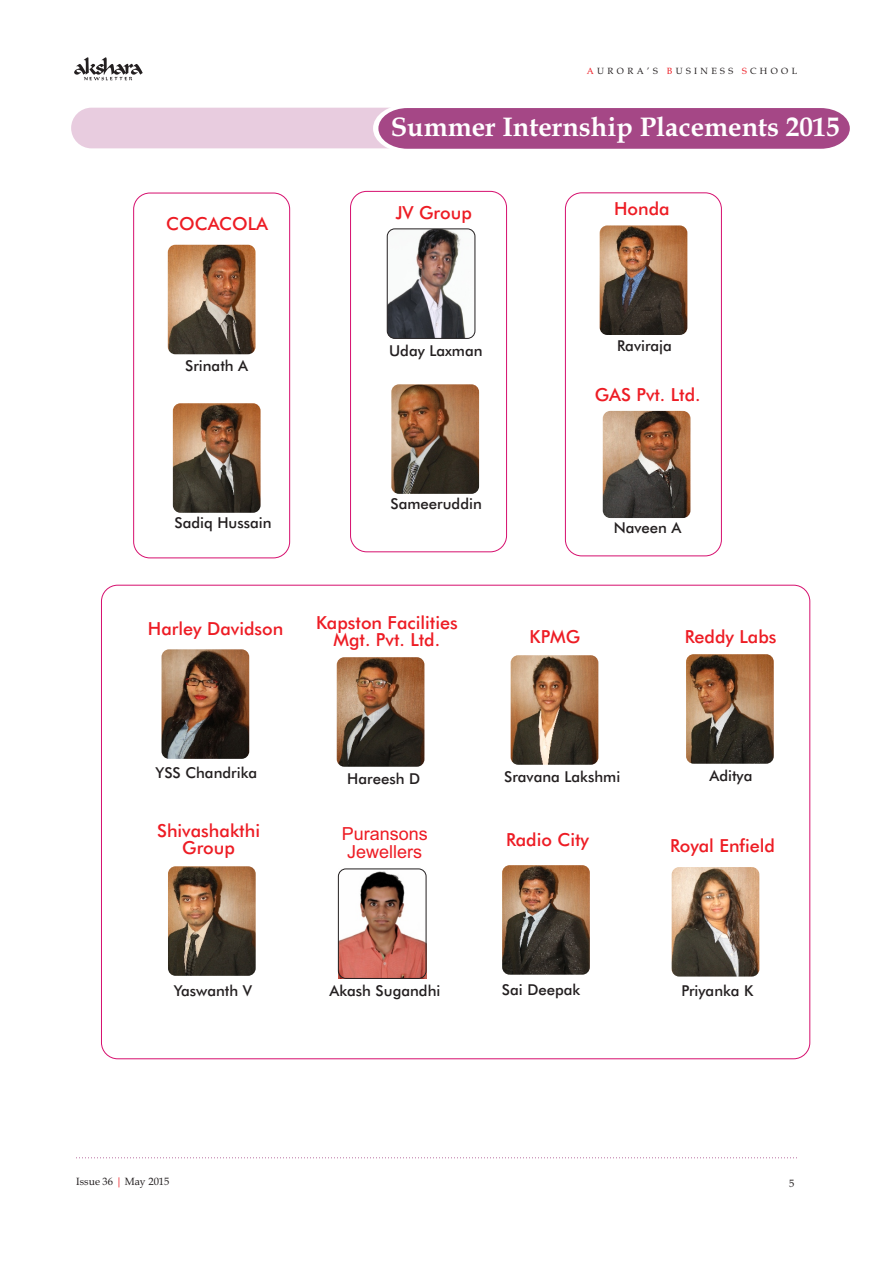
<style>
.page{position:relative;width:893px;height:1263px;background:#fff}
.page>*{position:absolute;margin:0;border:0;box-sizing:border-box;transform-origin:0 0}
.t1{font:700 27px "Book Antiqua";color:#fff}
.t2{font:500 18px/17.2px "Futura BT";color:#ed1c24;text-align:center}
.t3{font:18px/18.1px "Arial";color:#ed1c24;text-align:center}
.t4{font:500 15px "Futura BT";color:#231f20}
.t5{font:10.5px "Book Antiqua";color:#231f20}
.t6{font:9px "Book Antiqua";letter-spacing:.375em;color:#231f20}
.s1{color:#ed1c24}
</style>
<div class="page">
<svg style="left:74px;top:57px;width:69px;height:23px"></svg>
<div style="left:71px;top:108px;width:444px;height:40px;background:#e8ccdf;border-radius:20px"></div>
<img style="left:168px;top:245px;width:87px;height:109px;border-radius:8px">
<img style="left:173px;top:403px;width:88px;height:110px;border-radius:8px">
<div style="left:133px;top:193px;width:157px;height:365px;border:1px solid #d60f6e;border-radius:16px"></div>
<img style="left:387px;top:229px;width:88px;height:109px;border-radius:8px">
<div style="left:387px;top:228px;width:88px;height:111px;border:1px solid #231f20;border-radius:8px"></div>
<div style="left:350px;top:191px;width:157px;height:361px;border:1px solid #d60f6e;border-radius:16px"></div>
<img style="left:391px;top:384px;width:88px;height:110px;border-radius:8px">
<img style="left:600px;top:225px;width:87px;height:110px;border-radius:8px">
<div style="left:565px;top:192px;width:157px;height:364px;border:1px solid #d60f6e;border-radius:16px"></div>
<img style="left:603px;top:411px;width:87px;height:107px;border-radius:8px">
<img style="left:162px;top:649px;width:87px;height:110px;border-radius:8px">
<img style="left:337px;top:657px;width:87px;height:110px;border-radius:8px">
<img style="left:511px;top:655px;width:87px;height:110px;border-radius:8px">
<img style="left:168px;top:866px;width:88px;height:110px;border-radius:8px">
<img style="left:338px;top:870px;width:88px;height:108px">
<div style="left:338px;top:868px;width:88px;height:111px;border:1px solid #231f20;border-radius:8px"></div>
<img style="left:502px;top:865px;width:88px;height:110px;border-radius:8px">
<img style="left:686px;top:654px;width:88px;height:110px;border-radius:8px">
<img style="left:672px;top:867px;width:87px;height:109px;border-radius:8px">
<svg style="left:76px;top:1157px;width:721px;height:1px"></svg>
<svg style="left:368px;top:107px;width:482px;height:42px;background:#ab548e"></svg>
<p class="t6" style="left:587px;top:68px;width:212px"><span class="s1">A</span>URORA’S <span class="s1">B</span>USINESS <span class="s1">S</span>CHOOL</p>
<p class="t2" style="left:166px;top:216px;width:103px">COCACOLA</p>
<h1 class="t1" style="left:391px;top:116px;width:451px">Summer Internship Placements 2015</h1>
<p class="t2" style="left:395px;top:206px;width:78px">JV Group</p>
<p class="t2" style="left:614px;top:202px;width:57px">Honda</p>
<p class="t4" style="left:185px;top:360px;width:65px">Srinath A</p>
<p class="t4" style="left:389px;top:344px;width:95px">Uday Laxman</p>
<p class="t4" style="left:175px;top:517px;width:99px">Sadiq Hussain</p>
<p class="t2" style="left:148px;top:621px;width:137px">Harley Davidson</p>
<p class="t4" style="left:390px;top:498px;width:93px">Sameeruddin</p>
<p class="t2" style="left:316px;top:615px;width:143px">Kapston Facilities<br>Mgt. Pvt. Ltd.</p>
<p class="t4" style="left:617px;top:340px;width:56px">Raviraja</p>
<p class="t2" style="left:595px;top:387px;width:107px">GAS Pvt. Ltd.</p>
<p class="t4" style="left:614px;top:522px;width:69px">Naveen A</p>
<p class="t2" style="left:529px;top:630px;width:52px">KPMG</p>
<p class="t2" style="left:685px;top:630px;width:93px">Reddy Labs</p>
<p class="t4" style="left:155px;top:767px;width:103px">YSS Chandrika</p>
<p class="t2" style="left:157px;top:824px;width:104px">Shivashakthi<br>Group</p>
<p class="t4" style="left:347px;top:772px;width:74px">Hareesh D</p>
<p class="t3" style="left:342px;top:826px;width:88px">Puransons<br>Jewellers</p>
<p class="t4" style="left:504px;top:771px;width:118px">Sravana Lakshmi</p>
<p class="t2" style="left:506px;top:832px;width:85px">Radio City</p>
<p class="t4" style="left:709px;top:770px;width:44px">Aditya</p>
<p class="t2" style="left:670px;top:839px;width:107px">Royal Enfield</p>
<p class="t4" style="left:174px;top:985px;width:80px">Yaswanth V</p>
<p class="t4" style="left:329px;top:984px;width:112px">Akash Sugandhi</p>
<p class="t4" style="left:502px;top:984px;width:80px">Sai Deepak</p>
<p class="t4" style="left:681px;top:985px;width:74px">Priyanka K</p>
<p class="t5" style="left:76px;top:1178px;width:95px">Issue 36 <span class="s1">|</span> May 2015</p>
<p class="t5" style="left:789px;top:1179px;width:7px">5</p>
</div>
